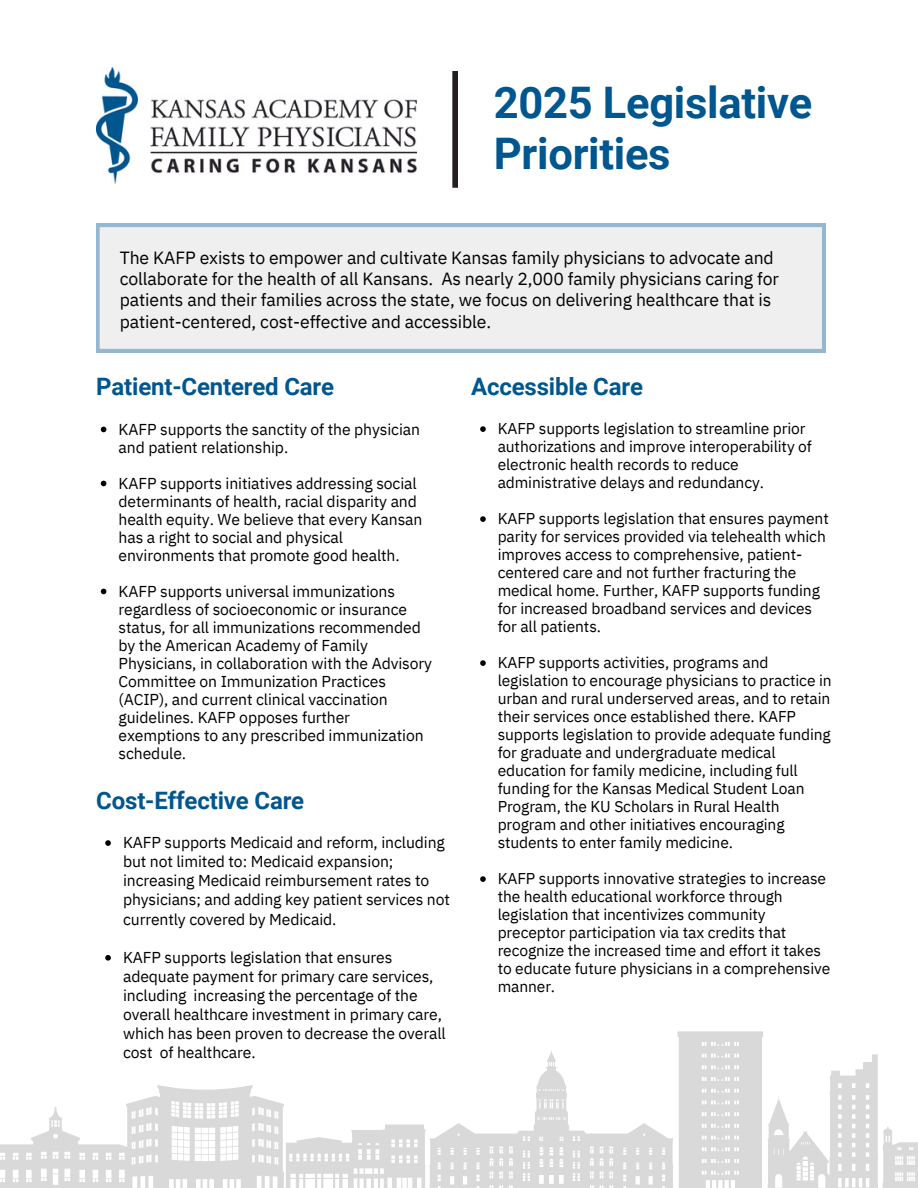
<style>
.page{position:relative;width:918px;height:1188px;background:#fff}
.page>*{position:absolute;margin:0;border:0;box-sizing:border-box;transform-origin:0 0}
.t1{font:700 43.5px/51.8px "Roboto";letter-spacing:-.005em;color:#00568f}
.t2{font:700 24px "Roboto";letter-spacing:-.005em;color:#00568f}
.t3{font:17.55px/21.1px "IBM Plex Sans";letter-spacing:-.005em;color:#000}
.t4{font:15.75px/18px "IBM Plex Sans";letter-spacing:-.005em;color:#000}
.t5{font:15.6px/18px "IBM Plex Sans";letter-spacing:-.005em;color:#000}
</style>
<div class="page">
<img style="left:96px;top:68px;width:321px;height:116px">
<div style="left:452px;top:72px;width:6px;height:116px;background:#231f20"></div>
<svg style="left:96px;top:224px;width:729px;height:128px"></svg>
<svg style="left:0;top:1031px;width:918px;height:157px"></svg>
<svg style="left:101px;top:427px;width:5px;height:5px"></svg>
<svg style="left:101px;top:481px;width:5px;height:5px"></svg>
<svg style="left:101px;top:589px;width:5px;height:5px"></svg>
<svg style="left:105px;top:840px;width:6px;height:6px"></svg>
<svg style="left:105px;top:955px;width:6px;height:6px"></svg>
<svg style="left:480px;top:426px;width:6px;height:6px"></svg>
<svg style="left:480px;top:516px;width:6px;height:6px"></svg>
<svg style="left:480px;top:660px;width:6px;height:6px"></svg>
<svg style="left:480px;top:876px;width:6px;height:6px"></svg>
<p class="t1" style="left:494px;top:77px;width:320px">2025 Legislative<br>Priorities</p>
<h2 class="t3" style="left:120px;top:247px;width:661px">The KAFP exists to empower and cultivate Kansas family physicians to advocate and collaborate for the health of all Kansans. As nearly 2,000 family physicians caring for patients and their families across the state, we focus on delivering healthcare that is patient-centered, cost-effective and accessible.</h2>
<p class="t2" style="left:96px;top:373px;width:239px">Patient-Centered Care</p>
<h1 class="t4" style="left:119px;top:420px;width:303px">KAFP supports the sanctity of the physician and patient relationship.</h1>
<h3 class="t4" style="left:119px;top:474px;width:305px">KAFP supports initiatives addressing social determinants of health, racial disparity and health equity. We believe that every Kansan has a right to social and physical environments that promote good health.</h3>
<h2 class="t4" style="left:119px;top:582px;width:315px">KAFP supports universal immunizations regardless of socioeconomic or insurance status, for all immunizations recommended by the American Academy of Family Physicians, in collaboration with the Advisory Committee on Immunization Practices (ACIP), and current clinical vaccination guidelines. KAFP opposes further exemptions to any prescribed immunization schedule.</h2>
<p class="t2" style="left:96px;top:787px;width:209px">Cost-Effective Care</p>
<p class="t4" style="left:123px;top:833px;width:328px;line-height:19.2px">KAFP supports Medicaid and reform, including but not limited to: Medicaid expansion; increasing Medicaid reimbursement rates to physicians; and adding key patient services not currently covered by Medicaid.</p>
<p class="t4" style="left:123px;top:947px;width:324px;line-height:19.2px">KAFP supports legislation that ensures adequate payment for primary care services, including increasing the percentage of the overall healthcare investment in primary care, which has been proven to decrease the overall cost of healthcare.</p>
<p class="t2" style="left:471px;top:373px;width:173px">Accessible Care</p>
<p class="t5" style="left:498px;top:419px;width:316px">KAFP supports legislation to streamline prior authorizations and improve interoperability of electronic health records to reduce administrative delays and redundancy.</p>
<p class="t5" style="left:498px;top:509px;width:333px">KAFP supports legislation that ensures payment parity for services provided via telehealth which improves access to comprehensive, patient&shy;centered care and not further fracturing the medical home. Further, KAFP supports funding for increased broadband services and devices for all patients.</p>
<p class="t5" style="left:498px;top:653px;width:336px">KAFP supports activities, programs and legislation to encourage physicians to practice in urban and rural underserved areas, and to retain their services once established there. KAFP supports legislation to provide adequate funding for graduate and undergraduate medical education for family medicine, including full funding for the Kansas Medical Student Loan Program, the KU Scholars in Rural Health program and other initiatives encouraging students to enter family medicine.</p>
<h2 class="t5" style="left:498px;top:869px;width:334px">KAFP supports innovative strategies to increase the health educational workforce through legislation that incentivizes community preceptor participation via tax credits that recognize the increased time and effort it takes to educate future physicians in a comprehensive manner.</h2>
</div>
